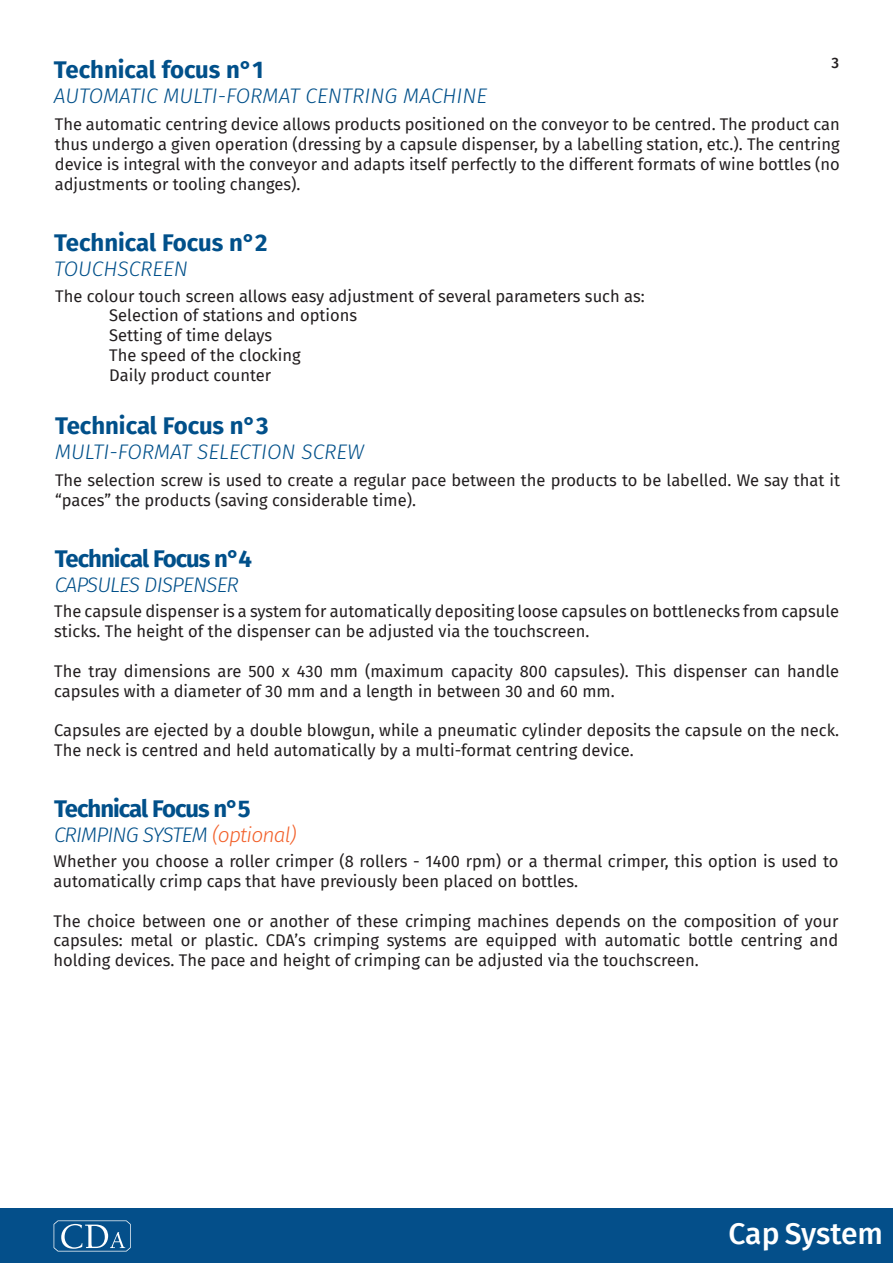
<style>
.page{position:relative;width:893px;height:1263px;background:#fff}
.page>*{position:absolute;margin:0;border:0;box-sizing:border-box;transform-origin:0 0}
.t1{font:500 30px "Fira Sans";letter-spacing:-.01em;color:#fff}
.t2{font:700 24px "Fira Sans";letter-spacing:-.01em;color:#01508a}
.t3{font:700 24px "Fira Sans";letter-spacing:-.04em;color:#01508a}
.t4{font:italic 300 21px "Fira Sans";letter-spacing:-.005em;color:#01508a}
.t5{font:italic 300 21px "Fira Sans";letter-spacing:-.04em;color:#01508a}
.t6{font:16.5px/19.8px "Fira Sans";color:#231f20}
.t7{font:500 15px "Fira Sans";color:#231f20}
.s1{color:#f2602a}
</style>
<div class="page">
<div style="left:0;top:1208px;width:893px;height:54px;background:#044f8a"></div>
<svg style="left:54px;top:1220px;width:77px;height:31px"></svg>
<p class="t7" style="left:831px;top:51px;width:9px">3</p>
<p class="t2" style="left:54px;top:49px;width:211px">Technical focus n°1</p>
<p class="t4" style="left:54px;top:81px;width:435px">AUTOMATIC MULTI-FORMAT CENTRING MACHINE</p>
<p class="t6" style="left:55px;top:114px;width:786px;text-align:justify">The automatic centring device allows products positioned on the conveyor to be centred. The product can thus undergo a given operation (dressing by a capsule dispenser, by a labelling station, etc.). The centring device is integral with the conveyor and adapts itself perfectly to the different formats of wine bottles (no adjustments or tooling changes).</p>
<p class="t2" style="left:54px;top:223px;width:215px">Technical Focus n°2</p>
<p class="t4" style="left:54px;top:254px;width:135px">TOUCHSCREEN</p>
<p class="t6" style="left:55px;top:285px;width:591px">The colour touch screen allows easy adjustment of several parameters such as:</p>
<p class="t6" style="left:109px;top:305px;width:249px">Selection of stations and options</p>
<p class="t6" style="left:109px;top:325px;width:164px">Setting of time delays</p>
<p class="t6" style="left:109px;top:345px;width:193px">The speed of the clocking</p>
<p class="t6" style="left:109px;top:365px;width:163px">Daily product counter</p>
<p class="t2" style="left:55px;top:405px;width:215px">Technical Focus n°3</p>
<p class="t4" style="left:55px;top:437px;width:311px">MULTI-FORMAT SELECTION SCREW</p>
<p class="t6" style="left:55px;top:470px;width:787px">The selection screw is used to create a regular pace between the products to be labelled. We say that it “paces” the products (saving considerable time).</p>
<p class="t3" style="left:55px;top:538px;width:199px">Technical Focus n°4</p>
<p class="t5" style="left:55px;top:570px;width:186px">CAPSULES DISPENSER</p>
<p class="t6" style="left:54px;top:601px;width:786px">The capsule dispenser is a system for automatically depositing loose capsules on bottlenecks from capsule sticks. The height of the dispenser can be adjusted via the touchscreen.</p>
<p class="t6" style="left:54px;top:661px;width:786px">The tray dimensions are 500 x 430 mm (maximum capacity 800 capsules). This dispenser can handle capsules with a diameter of 30 mm and a length in between 30 and 60 mm.</p>
<p class="t6" style="left:54px;top:720px;width:786px">Capsules are ejected by a double blowgun, while a pneumatic cylinder deposits the capsule on the neck.<br>The neck is centred and held automatically by a multi-format centring device.</p>
<p class="t3" style="left:54px;top:788px;width:198px">Technical Focus n°5</p>
<p class="t5" style="left:54px;top:820px;width:244px">CRIMPING SYSTEM <span class="s1">(optional)</span></p>
<p class="t6" style="left:53px;top:851px;width:787px">Whether you choose a roller crimper (8 rollers - 1400 rpm) or a thermal crimper, this option is used to automatically crimp caps that have previously been placed on bottles.</p>
<p class="t6" style="left:53px;top:910px;width:786px;text-align:justify">The choice between one or another of these crimping machines depends on the composition of your capsules: metal or plastic. CDA’s crimping systems are equipped with automatic bottle centring and holding devices. The pace and height of crimping can be adjusted via the touchscreen.</p>
<h1 class="t1" style="left:729px;top:1210px;width:156px">Cap System</h1>
</div>
